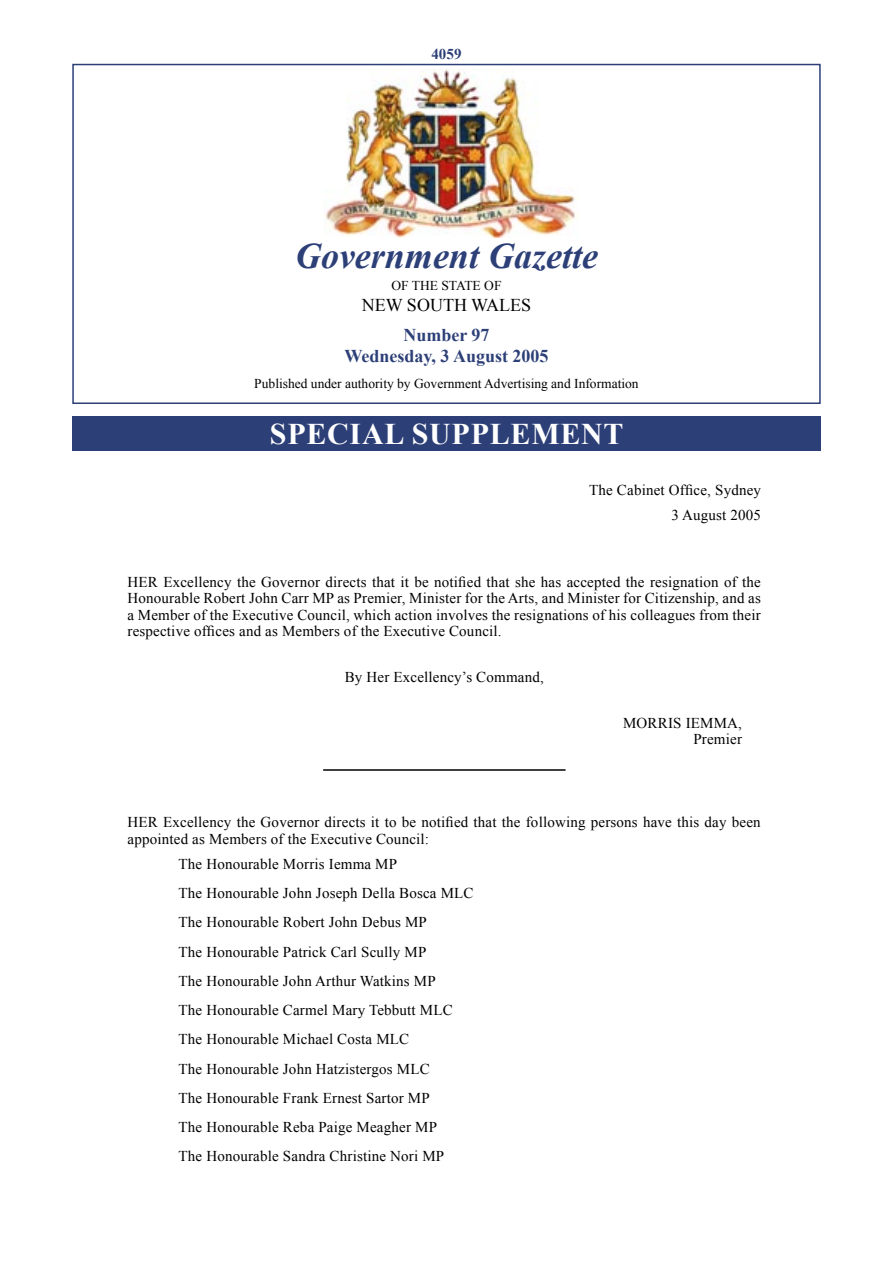
<style>
.page{position:relative;width:893px;height:1263px;background:#fff}
.page>*{position:absolute;margin:0;border:0;box-sizing:border-box;transform-origin:0 0}
.t1{font:italic 700 36px "Times New Roman";color:#2c3f77}
.t2{font:700 30px "Times New Roman";letter-spacing:.025em;color:#fff}
.t3{font:700 18px "Times New Roman";color:#2c3f77}
.t4{font:18px "Times New Roman";color:#000}
.BT_full{font:15px/16.5px "Times New Roman";letter-spacing:.01em;color:#000;text-align:justify}
.Head_Roman{font:15px "Times New Roman";letter-spacing:.01em;color:#000}
.Sign{font:15px/16.5px "Times New Roman";letter-spacing:.01em;color:#000;text-align:right}
.t5{font:700 15px "Times New Roman";color:#2c3f77}
.t6{font:13.5px "Times New Roman";color:#000}
</style>
<div class="page">
<div style="left:72px;top:64px;width:749px;height:340px;border:2px solid #2c3f77"></div>
<div style="left:72px;top:417px;width:749px;height:34px;background:#2c3f77"></div>
<img style="left:324px;top:68px;width:254px;height:170px">
<hr style="left:323px;top:769px;width:243px;height:2px;background:#000">
<p class="t5" style="left:431px;top:44px;width:31px">4059</p>
<p class="t1" style="left:295px;top:231px;width:304px">Government Gazette</p>
<p class="t6" style="left:391px;top:276px;width:112px">OF THE STATE OF</p>
<p class="t4" style="left:362px;top:293px;width:171px">NEW SOUTH WALES</p>
<p class="t3" style="left:403px;top:322px;width:88px">Number 97</p>
<p class="t3" style="left:344px;top:344px;width:206px">Wednesday, 3 August 2005</p>
<p class="t6" style="left:254px;top:374px;width:386px">Published under authority by Government Advertising and Information</p>
<p class="t2" style="left:270px;top:413px;width:355px">SPECIAL SUPPLEMENT</p>
<p class="BT_full" style="left:589px;top:482px;width:173px">The Cabinet Office, Sydney</p>
<p class="BT_full" style="left:671px;top:507px;width:91px">3 August 2005</p>
<p class="BT_full" style="left:128px;top:573px;width:635px">HER Excellency the Governor directs that it be notified that she has accepted the resignation of the Honourable Robert John Carr MP as Premier, Minister for the Arts, and Minister for Citizenship, and as a Member of the Executive Council, which action involves the resignations of his colleagues from their respective offices and as Members of the Executive Council.</p>
<p class="Head_Roman" style="left:345px;top:667px;width:201px">By Her Excellency’s Command,</p>
<p class="Sign" style="left:623px;top:714px;width:120px">MORRIS IEMMA,<br>Premier</p>
<p class="BT_full" style="left:128px;top:814px;width:635px">HER Excellency the Governor directs it to be notified that the following persons have this day been appointed as Members of the Executive Council:</p>
<p class="BT_full" style="left:179px;top:855px;width:220px">The Honourable Morris Iemma MP</p>
<p class="BT_full" style="left:179px;top:884px;width:296px">The Honourable John Joseph Della Bosca MLC</p>
<p class="BT_full" style="left:179px;top:914px;width:250px">The Honourable Robert John Debus MP</p>
<p class="BT_full" style="left:179px;top:943px;width:249px">The Honourable Patrick Carl Scully MP</p>
<p class="BT_full" style="left:179px;top:972px;width:259px">The Honourable John Arthur Watkins MP</p>
<p class="BT_full" style="left:179px;top:1001px;width:276px">The Honourable Carmel Mary Tebbutt MLC</p>
<p class="BT_full" style="left:179px;top:1031px;width:232px">The Honourable Michael Costa MLC</p>
<p class="BT_full" style="left:179px;top:1060px;width:253px">The Honourable John Hatzistergos MLC</p>
<p class="BT_full" style="left:179px;top:1089px;width:253px">The Honourable Frank Ernest Sartor MP</p>
<p class="BT_full" style="left:179px;top:1118px;width:260px">The Honourable Reba Paige Meagher MP</p>
<p class="BT_full" style="left:179px;top:1148px;width:267px">The Honourable Sandra Christine Nori MP</p>
</div>
